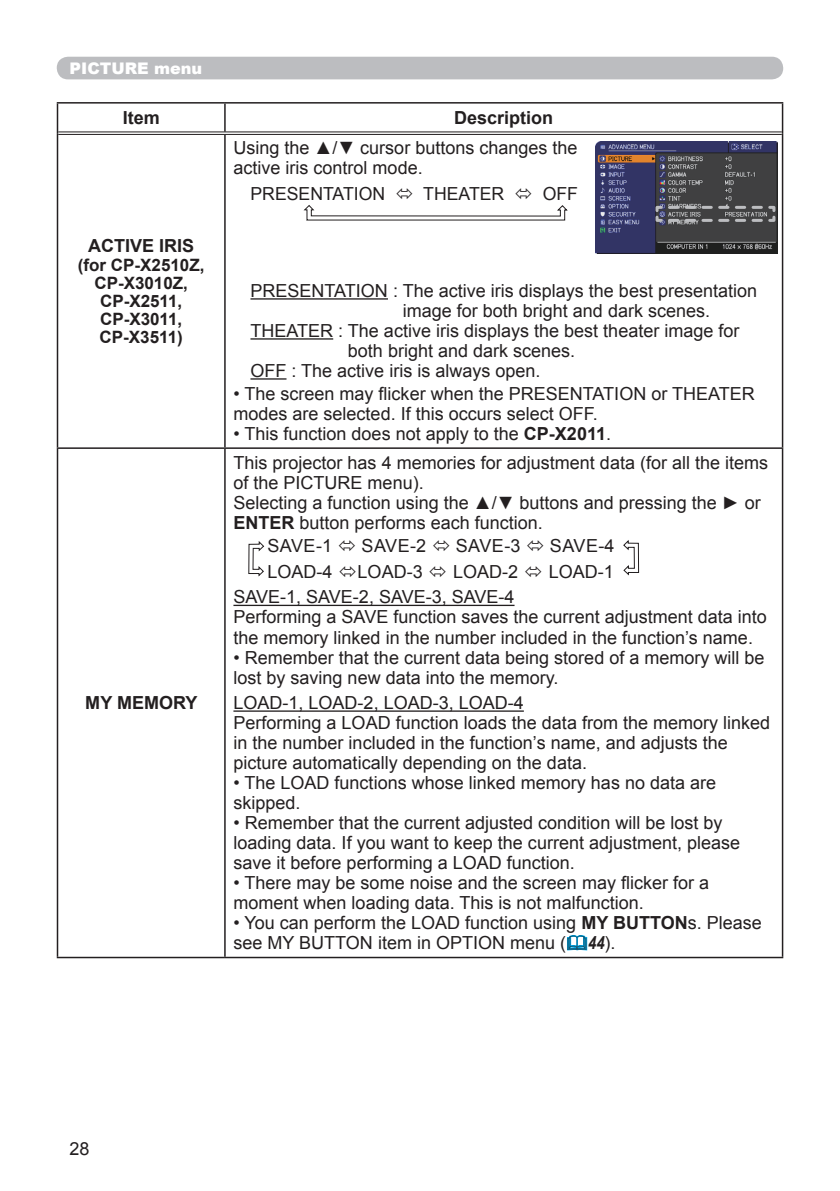
<style>
.page{position:relative;width:840px;height:1191px;background:#fff}
.page>*{position:absolute;margin:0;border:0;box-sizing:border-box;transform-origin:0 0}
.t1{font:18px/20px "Arial";color:#231f20}
.t2{font:700 18px "Arial";color:#231f20}
.t3{font:700 17px/18px "Arial";color:#231f20;text-align:center}
.t4{font:900 16px "Arial";color:#fff}
.s1{font-weight:700}
.s2{font-family:"Arial Narrow";font-weight:700;font-style:italic}
</style>
<div class="page">
<div style="left:57px;top:57px;width:725px;height:22px;background:#bcbdc0;border-radius:11px"></div>
<hr style="left:57px;top:133px;width:1px;height:314px;background:#231f20">
<hr style="left:224px;top:135px;width:1px;height:312px;background:#231f20">
<hr style="left:781px;top:133px;width:1px;height:314px;background:#231f20">
<hr style="left:57px;top:447px;width:168px;height:2px;background:#231f20">
<hr style="left:57px;top:449px;width:1px;height:507px;background:#231f20">
<hr style="left:225px;top:447px;width:557px;height:2px;background:#231f20">
<hr style="left:224px;top:449px;width:1px;height:507px;background:#231f20">
<hr style="left:781px;top:449px;width:1px;height:507px;background:#231f20">
<hr style="left:57px;top:956px;width:168px;height:2px;background:#231f20">
<hr style="left:225px;top:956px;width:557px;height:2px;background:#231f20">
<hr style="left:57px;top:102px;width:168px;height:2px;background:#231f20">
<svg style="left:57px;top:104px;width:1px;height:29px"></svg>
<hr style="left:225px;top:102px;width:557px;height:2px;background:#231f20">
<svg style="left:224px;top:104px;width:1px;height:28px"></svg>
<svg style="left:781px;top:104px;width:1px;height:29px"></svg>
<hr style="left:58px;top:132px;width:167px;height:1px;background:#231f20">
<hr style="left:58px;top:134px;width:167px;height:1px;background:#231f20">
<hr style="left:225px;top:132px;width:556px;height:1px;background:#231f20">
<hr style="left:225px;top:134px;width:556px;height:1px;background:#231f20">
<hr style="left:250px;top:298px;width:138px;height:1px;background:#231f20">
<hr style="left:250px;top:338px;width:83px;height:1px;background:#231f20">
<hr style="left:250px;top:378px;width:36px;height:1px;background:#231f20">
<hr style="left:233px;top:605px;width:281px;height:1px;background:#231f20">
<hr style="left:233px;top:710px;width:290px;height:2px;background:#231f20">
<svg style="left:248px;top:541px;width:17px;height:36px"></svg>
<svg style="left:623px;top:540px;width:16px;height:36px"></svg>
<img style="left:595px;top:141px;width:182px;height:113px">
<svg style="left:653px;top:204px;width:123px;height:19px"></svg>
<svg style="left:303px;top:205px;width:265px;height:16px"></svg>
<svg style="left:567px;top:935px;width:20px;height:16px"></svg>
<p class="t4" style="left:70px;top:57px;width:134px">PICTURE menu</p>
<p class="t2" style="left:123px;top:106px;width:39px">Item</p>
<p class="t2" style="left:454px;top:106px;width:101px">Description</p>
<p class="t2" style="left:88px;top:233px;width:108px">ACTIVE IRIS</p>
<p class="t3" style="left:78px;top:256px;width:128px">(for CP-X2510Z,<br>CP-X3010Z,<br>CP-X2511,<br>CP-X3011,<br>CP-X3511)</p>
<p class="t2" style="left:85px;top:691px;width:114px">MY MEMORY</p>
<p class="t1" style="left:233px;top:138px;width:345px">Using the ▲/▼ cursor buttons changes the active iris control mode.</p>
<p class="t1" style="left:250px;top:184px;width:136px">PRESENTATION</p>
<p class="t1" style="left:423px;top:184px;width:83px">THEATER</p>
<p class="t1" style="left:542px;top:184px;width:37px">OFF</p>
<p class="t1" style="left:250px;top:281px;width:508px">PRESENTATION : The active iris displays the best presentation</p>
<p class="t1" style="left:402px;top:301px;width:309px">image for both bright and dark scenes.</p>
<p class="t1" style="left:250px;top:321px;width:490px">THEATER : The active iris displays the best theater image for</p>
<p class="t1" style="left:348px;top:341px;width:229px">both bright and dark scenes.</p>
<p class="t1" style="left:250px;top:361px;width:291px">OFF : The active iris is always open.</p>
<p class="t1" style="left:233px;top:384px;width:522px">• The screen may flicker when the PRESENTATION or THEATER modes are selected. If this occurs select OFF.</p>
<p class="t1" style="left:233px;top:424px;width:379px">• This function does not apply to the <span class="s1">CP-X2011</span>.</p>
<p class="t1" style="left:233px;top:453px;width:536px">This projector has 4 memories for adjustment data (for all the items of the PICTURE menu).<br>Selecting a function using the ▲/▼ buttons and pressing the ► or <span class="s1">ENTER</span> button performs each function.</p>
<p class="t1" style="left:267px;top:536px;width:66px">SAVE-1</p>
<p class="t1" style="left:361px;top:536px;width:66px">SAVE-2</p>
<p class="t1" style="left:455px;top:536px;width:66px">SAVE-3</p>
<p class="t1" style="left:549px;top:536px;width:66px">SAVE-4</p>
<p class="t1" style="left:267px;top:561px;width:67px">LOAD-4</p>
<p class="t1" style="left:357px;top:561px;width:67px">LOAD-3</p>
<p class="t1" style="left:453px;top:561px;width:67px">LOAD-2</p>
<p class="t1" style="left:548px;top:561px;width:67px">LOAD-1</p>
<p class="t1" style="left:233px;top:587px;width:534px">SAVE-1, SAVE-2, SAVE-3, SAVE-4<br>Performing a SAVE function saves the current adjustment data into the memory linked in the number included in the function’s name.</p>
<p class="t1" style="left:233px;top:647px;width:532px">• Remember that the current data being stored of a memory will be lost by saving new data into the memory.</p>
<p class="t1" style="left:233px;top:693px;width:538px">LOAD-1, LOAD-2, LOAD-3, LOAD-4<br>Performing a LOAD function loads the data from the memory linked in the number included in the function’s name, and adjusts the picture automatically depending on the data.</p>
<p class="t1" style="left:233px;top:773px;width:484px">• The LOAD functions whose linked memory has no data are skipped.</p>
<p class="t1" style="left:233px;top:813px;width:508px">• Remember that the current adjusted condition will be lost by loading data. If you want to keep the current adjustment, please save it before performing a LOAD function.</p>
<p class="t1" style="left:233px;top:873px;width:477px">• There may be some noise and the screen may flicker for a moment when loading data. This is not malfunction.</p>
<p class="t1" style="left:233px;top:913px;width:529px">• You can perform the LOAD function using <span class="s1">MY BUTTON</span>s. Please see MY BUTTON item in OPTION menu ( <span class="s2">44</span>).</p>
<p class="t1" style="left:69px;top:1139px;width:22px">28</p>
</div>
